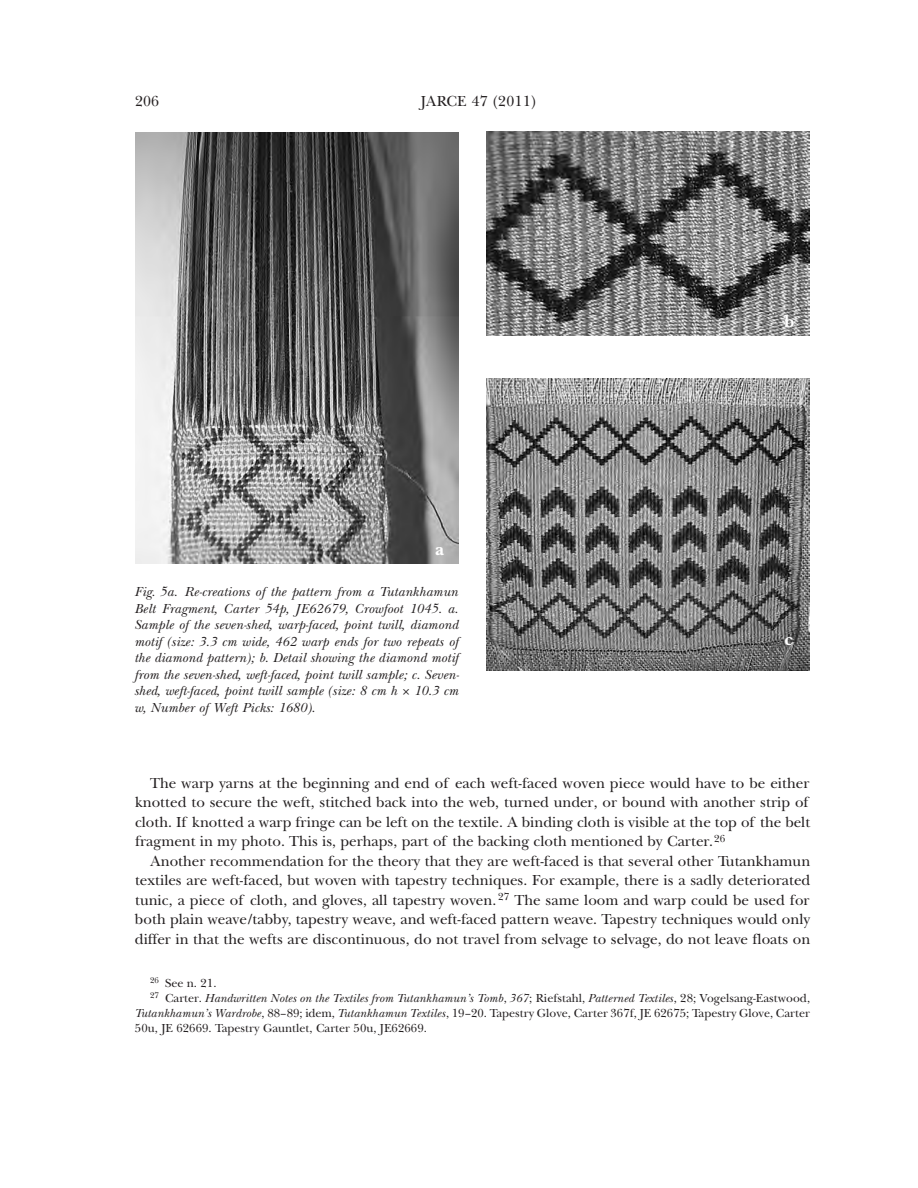
<style>
.page{position:relative;width:918px;height:1188px;background:#fff}
.page>*{position:absolute;margin:0;border:0;box-sizing:border-box;transform-origin:0 0}
.t1{font:700 18px "ANE Baskerville";color:#fff}
.t2{font:15px/19.5px "ANE Baskerville";letter-spacing:.005em;color:#231f20;text-align:justify}
.t3{font:italic 13.5px/16.5px "ANE Baskerville";letter-spacing:.005em;color:#231f20;text-align:justify}
.t4{font:12px "ANE Baskerville";letter-spacing:.005em;color:#231f20}
.t5{font:italic 12px "ANE Baskerville";letter-spacing:.005em;color:#231f20}
.s1{font-style:normal}
.s2{font-style:italic}
</style>
<div class="page">
<img style="left:135px;top:132px;width:324px;height:432px">
<img style="left:486px;top:132px;width:324px;height:204px">
<img style="left:486px;top:379px;width:324px;height:291px">
<p class="t2" style="left:135px;top:91px;width:26px">206</p>
<p class="t2" style="left:421px;top:91px;width:117px">JARCE 47 (2011)</p>
<p class="t1" style="left:435px;top:538px;width:11px">a</p>
<p class="t3" style="left:135px;top:584px;width:326px">Fig. 5a. Re-creations of the pattern from a Tutankhamun Belt Fragment, Carter 54p, JE62679, Crowfoot 1045. a.<br>Sample of the seven-shed, warp-faced, point twill, diamond motif (size: 3.3 cm wide, 462 warp ends for two repeats of the diamond pattern); b. Detail showing the diamond motif from the seven-shed, weft-faced, point twill sample; c. Seven&shy;shed, weft-faced, point twill sample (size: 8 cm h × 10.3 cm w, Number of Weft Picks: 1680).</p>
<p class="t1" style="left:785px;top:310px;width:12px">b</p>
<p class="t1" style="left:785px;top:628px;width:10px">c</p>
<p class="t2" style="left:135px;top:773px;width:677px;text-indent:15px">The warp yarns at the beginning and end of each weft-faced woven piece would have to be either knotted to secure the weft, stitched back into the web, turned under, or bound with another strip of cloth. If knotted a warp fringe can be left on the textile. A binding cloth is visible at the top of the belt fragment in my photo. This is, perhaps, part of the backing cloth mentioned by Carter.<sup>26</sup></p>
<p class="t2" style="left:135px;top:851px;width:677px;text-indent:15px">Another recommendation for the theory that they are weft-faced is that several other Tutankhamun textiles are weft-faced, but woven with tapestry techniques. For example, there is a sadly deteriorated tunic, a piece of cloth, and gloves, all tapestry woven. <sup>27</sup> The same loom and warp could be used for both plain weave/tabby, tapestry weave, and weft-faced pattern weave. Tapestry techniques would only differ in that the wefts are discontinuous, do not travel from selvage to selvage, do not leave floats on</p>
<p class="t4" style="left:150px;top:976px;width:68px"><sup>26</sup> See n. 21.</p>
<p class="t5" style="left:150px;top:991px;width:662px"><sup>27</sup> <span class="s1">Carter.</span> Handwritten Notes on the Textiles from Tutankhamun’s Tomb<span class="s1">,</span> 367<span class="s1">; Riefstahl,</span> Patterned Textiles<span class="s1">, 28; Vogelsang-Eastwood,</span></p>
<p class="t4" style="left:135px;top:1006px;width:677px"><span class="s2">Tutankhamun’s Wardrobe</span>, 88–89; idem, <span class="s2">Tutankhamun Textiles</span>, 19–20. Tapestry Glove, Carter 367f, JE 62675; Tapestry Glove, Carter</p>
<p class="t4" style="left:135px;top:1021px;width:293px">50u, JE 62669. Tapestry Gauntlet, Carter 50u, JE62669.</p>
</div>
